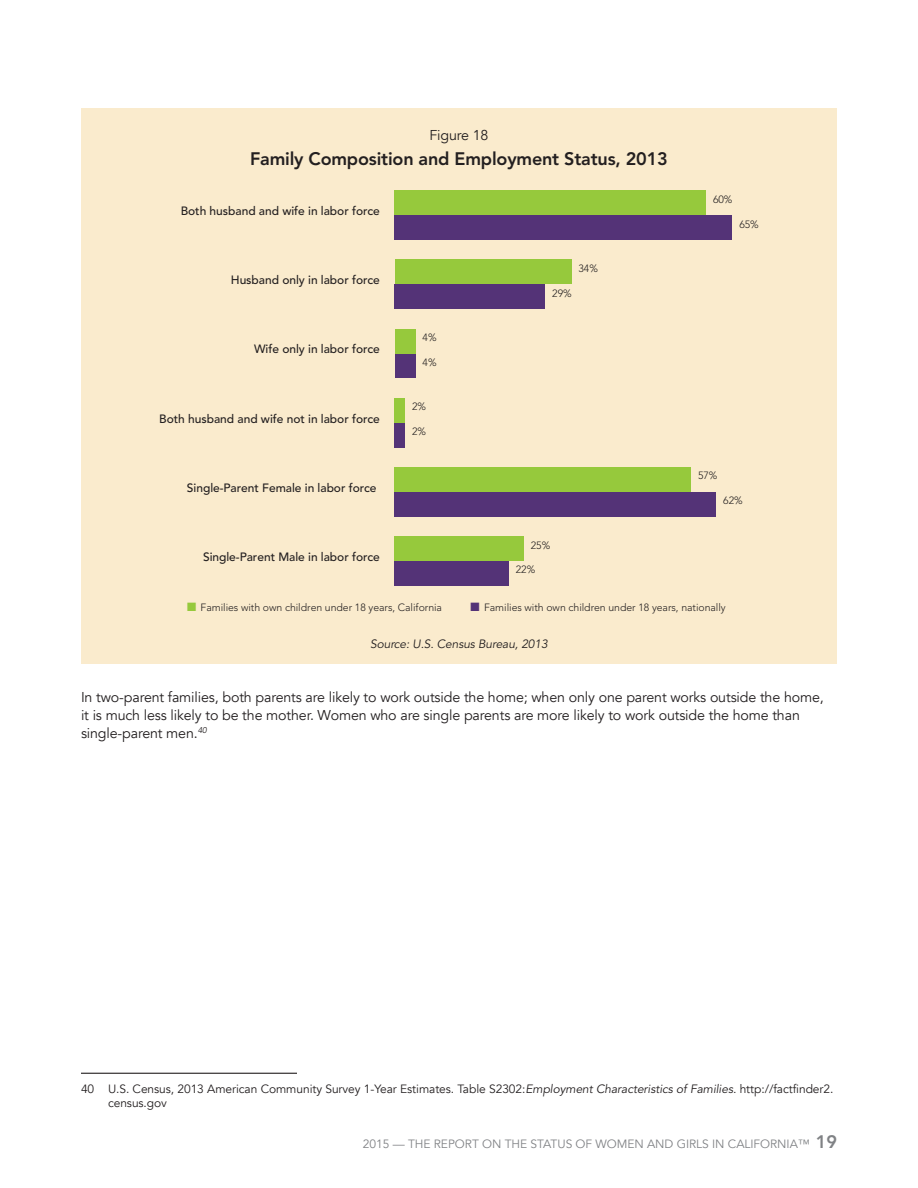
<style>
.page{position:relative;width:918px;height:1188px;background:#fff}
.page>*{position:absolute;margin:0;border:0;box-sizing:border-box;transform-origin:0 0}
.t1{font:800 19.5px "Avenir LT Std";letter-spacing:-.04em;color:#231f20}
.RSWG_chart_2_Heading{font:800 18px "Avenir";letter-spacing:-.01em;color:#231f20}
.RSWG_footnote_style{font:14.25px/18px "Avenir";letter-spacing:-.01em;color:#231f20}
.RSWG_chart_1_Figure{font:14.25px "Avenir";letter-spacing:-.01em;color:#231f20}
.t2{font:13.5px "Avenir LT Std";letter-spacing:-.02em;color:#231f20}
.t3{font:500 12px "Avenir LT Std";letter-spacing:-.005em;color:#231f20}
.RSWG_footnote_style-2{font:12px/13.5px "Avenir";letter-spacing:-.005em;color:#231f20}
.t4{font:12px "Avenir";letter-spacing:-.005em;color:#808285}
.RSWG_chart_3_Notes_a{font:italic 12px "Avenir";letter-spacing:-.01em;color:#231f20}
.t5{font:300 10.5px "Avenir LT Std";letter-spacing:-.005em;color:#231f20}
.s1{color:#96c93c}
.s2{color:#543377}
.s3{font-style:italic}
.s4{font-weight:800;font-size:18px}
</style>
<div class="page">
<div style="left:81px;top:108px;width:756px;height:555px;background:#faebcd"></div>
<hr style="left:81px;top:1073px;width:216px;height:1px;background:#231f20">
<div style="left:395px;top:561px;width:114px;height:25px;background:#543377"></div>
<div style="left:395px;top:536px;width:129px;height:25px;background:#96c93c"></div>
<div style="left:395px;top:492px;width:321px;height:25px;background:#543377"></div>
<div style="left:395px;top:467px;width:296px;height:25px;background:#96c93c"></div>
<div style="left:395px;top:423px;width:10px;height:24px;background:#543377"></div>
<div style="left:395px;top:398px;width:10px;height:25px;background:#96c93c"></div>
<div style="left:395px;top:353px;width:21px;height:25px;background:#543377"></div>
<div style="left:395px;top:329px;width:21px;height:24px;background:#96c93c"></div>
<div style="left:395px;top:284px;width:150px;height:25px;background:#543377"></div>
<div style="left:395px;top:259px;width:176px;height:25px;background:#96c93c"></div>
<div style="left:395px;top:215px;width:337px;height:25px;background:#543377"></div>
<div style="left:395px;top:190px;width:311px;height:25px;background:#96c93c"></div>
<p class="t2" style="left:429px;top:119px;width:57px">Figure 21</p>
<p class="RSWG_chart_1_Figure" style="left:429px;top:127px;width:61px">Figure 18</p>
<p class="RSWG_chart_2_Heading" style="left:250px;top:148px;width:419px">Family Composition and Employment Status, 2013</p>
<p class="t1" style="left:244px;top:140px;width:428px">Family Composition and Employment Status, 2013</p>
<p class="t3" style="left:181px;top:204px;width:201px">Both husband and wife in labor force</p>
<p class="t3" style="left:231px;top:273px;width:151px">Husband only in labor force</p>
<p class="t3" style="left:254px;top:342px;width:127px">Wife only in labor force</p>
<p class="t3" style="left:159px;top:412px;width:222px">Both husband and wife not in labor force</p>
<p class="t3" style="left:187px;top:481px;width:191px">Single-Parent Female in labor force</p>
<p class="t3" style="left:203px;top:550px;width:178px">Single-Parent Male in labor force</p>
<p class="t5" style="left:423px;top:331px;width:15px">4%</p>
<p class="t5" style="left:423px;top:356px;width:15px">4%</p>
<p class="t5" style="left:412px;top:400px;width:15px">2%</p>
<p class="t5" style="left:412px;top:425px;width:15px">2%</p>
<p class="t5" style="left:579px;top:262px;width:21px">34%</p>
<p class="t5" style="left:552px;top:287px;width:21px">29%</p>
<p class="t5" style="left:531px;top:539px;width:21px">25%</p>
<p class="t5" style="left:516px;top:564px;width:21px">22%</p>
<p class="t5" style="left:713px;top:193px;width:21px">60%</p>
<p class="t5" style="left:739px;top:218px;width:21px">65%</p>
<p class="t5" style="left:698px;top:470px;width:21px">57%</p>
<p class="t5" style="left:723px;top:494px;width:21px">62%</p>
<p class="t5" style="left:187px;top:601px;width:257px"><span class="s1">■</span> Families with own children under 18 years, California</p>
<p class="t5" style="left:471px;top:601px;width:257px"><span class="s2">■</span> Families with own children under 18 years, nationally</p>
<p class="RSWG_chart_3_Notes_a" style="left:370px;top:637px;width:179px">Source: U.S. Census Bureau, 2013</p>
<p class="RSWG_footnote_style" style="left:81px;top:688px;width:744px">In two-parent families, both parents are likely to work outside the home; when only one parent works outside the home, it is much less likely to be the mother. Women who are single parents are more likely to work outside the home than single-parent men.<sup>40</sup></p>
<p class="RSWG_footnote_style-2" style="left:108px;top:1083px;width:727px;text-indent:-27px">40 U.S. Census, 2013 American Community Survey 1-Year Estimates. Table S2302:<span class="s3">Employment Characteristics of Families.</span> http://factfinder2. census.gov</p>
<p class="t4" style="left:363px;top:1136px;width:476px">2015 — THE REPORT ON THE STATUS OF WOMEN AND GIRLS IN CALIFORNIA™ <span class="s4">19</span></p>
</div>
